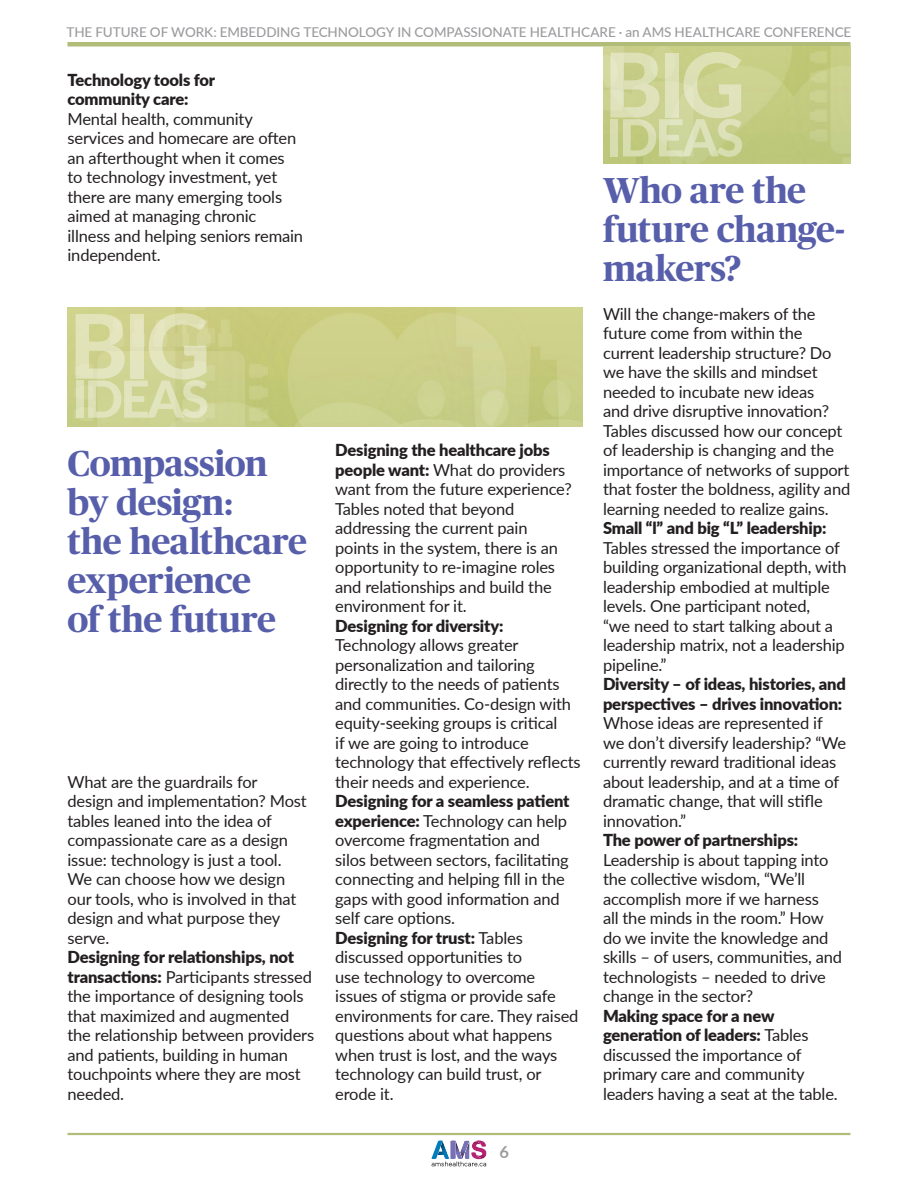
<style>
.page{position:relative;width:918px;height:1188px;background:#fff}
.page>*{position:absolute;margin:0;border:0;box-sizing:border-box;transform-origin:0 0}
.t1{font:700 36px/39px "Publico Headline";letter-spacing:-.015em;color:#575eaa}
.t2{font:16.5px/19.5px "Lato";letter-spacing:-.01em;color:#231f20}
.t3{font:900 16.5px/19.5px "Lato";letter-spacing:-.01em;color:#231f20}
.t4{font:700 16.5px "Lato";color:#9c9b9f}
.t5{font:500 13.5px "Lato";letter-spacing:-.005em;color:#9c9b9f}
.s1{font-weight:900}
</style>
<div class="page">
<svg style="left:431px;top:1140px;width:56px;height:27px"></svg>
<hr style="left:68px;top:1133px;width:783px;height:2px;background:#b0bc78">
<hr style="left:68px;top:42px;width:783px;height:4px;background:#b0bc78">
<img style="left:68px;top:308px;width:515px;height:118px">
<svg style="left:76px;top:313px;width:131px;height:105px;background:#d8dba7"></svg>
<img style="left:603px;top:47px;width:247px;height:116px">
<svg style="left:610px;top:52px;width:132px;height:105px;background:#d3d9a3"></svg>
<p class="t5" style="left:67px;top:24px;width:786px">THE FUTURE OF WORK: EMBEDDING TECHNOLOGY IN COMPASSIONATE HEALTHCARE · an AMS HEALTHCARE CONFERENCE</p>
<p class="t3" style="left:68px;top:69px;width:149px">Technology tools for community care:</p>
<p class="t2" style="left:68px;top:110px;width:237px">Mental health, community services and homecare are often an afterthought when it comes to technology investment, yet there are many emerging tools aimed at managing chronic illness and helping seniors remain independent.</p>
<h1 class="t1" style="left:68px;top:446px;width:241px">Compassion by design:<br>the healthcare experience<br>of the future</h1>
<p class="t2" style="left:68px;top:771px;width:241px">What are the guardrails for design and implementation? Most tables leaned into the idea of compassionate care as a design issue: technology is just a tool.<br>We can choose how we design our tools, who is involved in that design and what purpose they serve.</p>
<p class="t2" style="left:68px;top:947px;width:248px"><span class="s1">Designing for relationships, not transactions:</span> Participants stressed the importance of designing tools that maximized and augmented the relationship between providers and patients, building in human touchpoints where they are most needed.</p>
<p class="t2" style="left:335px;top:440px;width:238px"><span class="s1">Designing the healthcare jobs people want:</span> What do providers want from the future experience?<br>Tables noted that beyond addressing the current pain points in the system, there is an opportunity to re-imagine roles and relationships and build the environment for it.</p>
<p class="t3" style="left:335px;top:615px;width:170px">Designing for diversity:</p>
<p class="t2" style="left:335px;top:636px;width:247px">Technology allows greater personalization and tailoring directly to the needs of patients and communities. Co-design with equity-seeking groups is critical<br>if we are going to introduce technology that effectively reflects their needs and experience.</p>
<p class="t2" style="left:335px;top:792px;width:245px"><span class="s1">Designing for a seamless patient experience:</span> Technology can help overcome fragmentation and<br>silos between sectors, facilitating connecting and helping fill in the gaps with good information and self care options.<br><span class="s1">Designing for trust:</span> Tables discussed opportunities to<br>use technology to overcome issues of stigma or provide safe environments for care. They raised questions about what happens when trust is lost, and the ways technology can build trust, or erode it.</p>
<p class="t4" style="left:500px;top:1143px;width:11px">6</p>
<h1 class="t1" style="left:603px;top:173px;width:244px">Who are the future change&shy;makers?</h1>
<p class="t2" style="left:603px;top:303px;width:249px">Will the change-makers of the future come from within the current leadership structure? Do we have the skills and mindset needed to incubate new ideas<br>and drive disruptive innovation?<br>Tables discussed how our concept of leadership is changing and the importance of networks of support that foster the boldness, agility and learning needed to realize gains.</p>
<p class="t3" style="left:603px;top:518px;width:225px">Small “l” and big “L” leadership:</p>
<p class="t2" style="left:603px;top:539px;width:245px">Tables stressed the importance of building organizational depth, with leadership embodied at multiple levels. One participant noted,<br>“we need to start talking about a leadership matrix, not a leadership pipeline.”</p>
<p class="t3" style="left:603px;top:674px;width:244px">Diversity – of ideas, histories, and perspectives – drives innovation:</p>
<p class="t2" style="left:603px;top:713px;width:245px">Whose ideas are represented if we don’t diversify leadership? “We currently reward traditional ideas about leadership, and at a time of dramatic change, that will stifle innovation.”</p>
<p class="t3" style="left:603px;top:830px;width:197px">The power of partnerships:</p>
<p class="t2" style="left:603px;top:851px;width:241px">Leadership is about tapping into the collective wisdom, “We’ll accomplish more if we harness<br>all the minds in the room.” How do we invite the knowledge and skills – of users, communities, and technologists – needed to drive change in the sector?</p>
<p class="t2" style="left:603px;top:1007px;width:236px"><span class="s1">Making space for a new generation of leaders:</span> Tables discussed the importance of primary care and community leaders having a seat at the table.</p>
</div>
